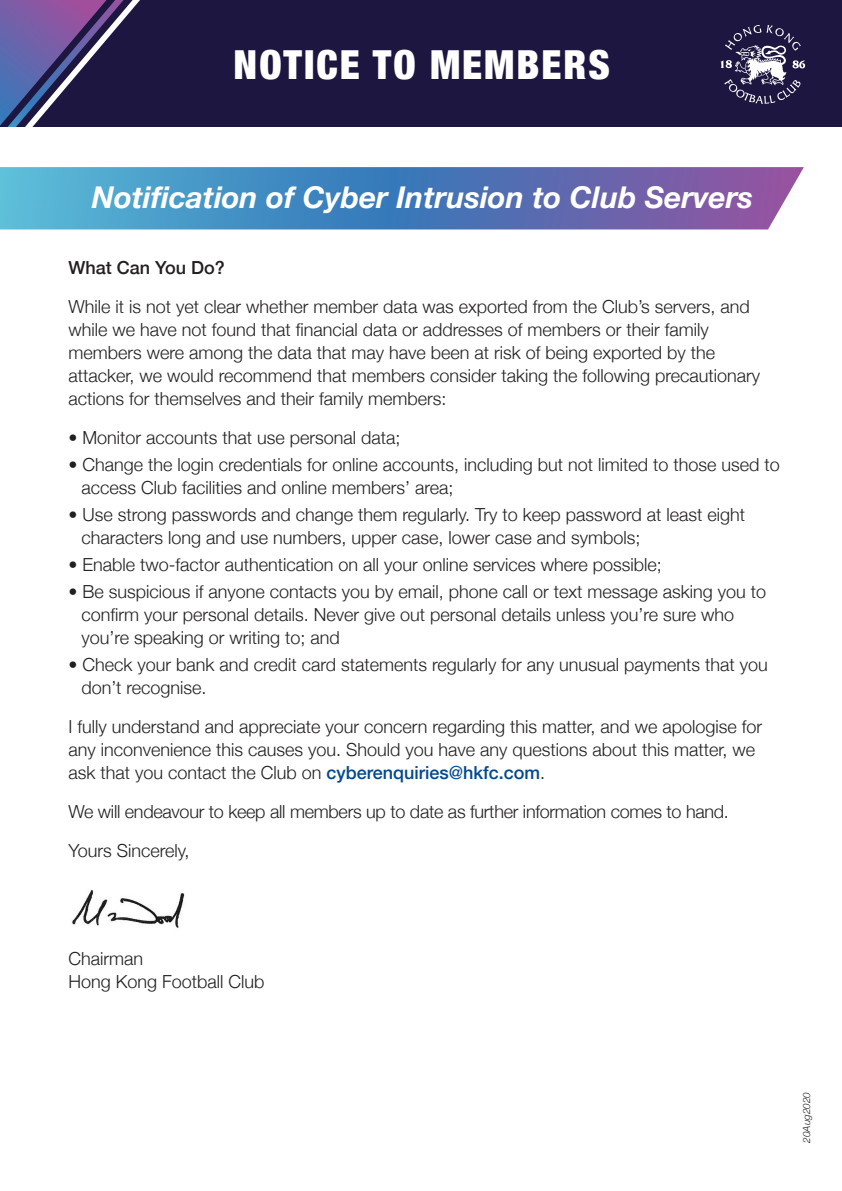
<style>
.page{position:relative;width:842px;height:1191px;background:#fff}
.page>*{position:absolute;margin:0;border:0;box-sizing:border-box;transform-origin:0 0}
.t1{font:900 condensed 40px "Helvetica Neue";letter-spacing:.05em;color:#fff}
.t2{font:italic 700 30px "Helvetica Neue";color:#fff}
.t3{font:300 18px/23px "Helvetica Neue";color:#231f20}
.t4{font:500 18px "Helvetica Neue";color:#231f20}
.t5{font:italic 300 10px "Helvetica Neue";letter-spacing:-.005em;color:#231f20}
.s1{font-weight:500;color:#004990}
</style>
<div class="page">
<div style="left:0;top:0;width:842px;height:127px;background:#1d1640"></div>
<svg style="left:720px;top:25px;width:86px;height:79px"></svg>
<svg style="left:0;top:0;width:140px;height:127px"></svg>
<svg style="left:0;top:167px;width:804px;height:62px;background:#5a82bc"></svg>
<img style="left:72px;top:890px;width:113px;height:38px">
<h1 class="t1" style="left:234px;top:32px;width:378px">NOTICE TO MEMBERS</h1>
<h2 class="t2" style="left:92px;top:174px;width:663px">Notification of Cyber Intrusion to Club Servers</h2>
<p class="t4" style="left:68px;top:253px;width:158px">What Can You Do?</p>
<p class="t3" style="left:68px;top:293px;width:693px">While it is not yet clear whether member data was exported from the Club’s servers, and while we have not found that financial data or addresses of members or their family members were among the data that may have been at risk of being exported by the attacker, we would recommend that members consider taking the following precautionary actions for themselves and their family members:</p>
<p class="t3" style="left:68px;top:424px;width:334px">• Monitor accounts that use personal data;</p>
<p class="t3" style="left:81px;top:451px;width:700px;text-indent:-13px">• Change the login credentials for online accounts, including but not limited to those used to access Club facilities and online members’ area;</p>
<p class="t3" style="left:81px;top:501px;width:665px;text-indent:-13px">• Use strong passwords and change them regularly. Try to keep password at least eight characters long and use numbers, upper case, lower case and symbols;</p>
<p class="t3" style="left:68px;top:551px;width:595px">• Enable two-factor authentication on all your online services where possible;</p>
<p class="t3" style="left:81px;top:578px;width:686px;text-indent:-13px">• Be suspicious if anyone contacts you by email, phone call or text message asking you to confirm your personal details. Never give out personal details unless you’re sure who you’re speaking or writing to; and</p>
<p class="t3" style="left:81px;top:651px;width:688px;text-indent:-13px">• Check your bank and credit card statements regularly for any unusual payments that you don’t recognise.</p>
<p class="t3" style="left:68px;top:713px;width:695px">I fully understand and appreciate your concern regarding this matter, and we apologise for any inconvenience this causes you. Should you have any questions about this matter, we ask that you contact the Club on <span class="s1">cyberenquiries@hkfc.com</span>.</p>
<p class="t3" style="left:68px;top:790px;width:662px;line-height:39px">We will endeavour to keep all members up to date as further information comes to hand.<br>Yours Sincerely,</p>
<p class="t3" style="left:68px;top:945px;width:198px">Chairman<br>Hong Kong Football Club</p>
<p class="t5" style="left:799px;top:1142px;width:52px;rotate:-90deg">20Aug2020</p>
</div>
